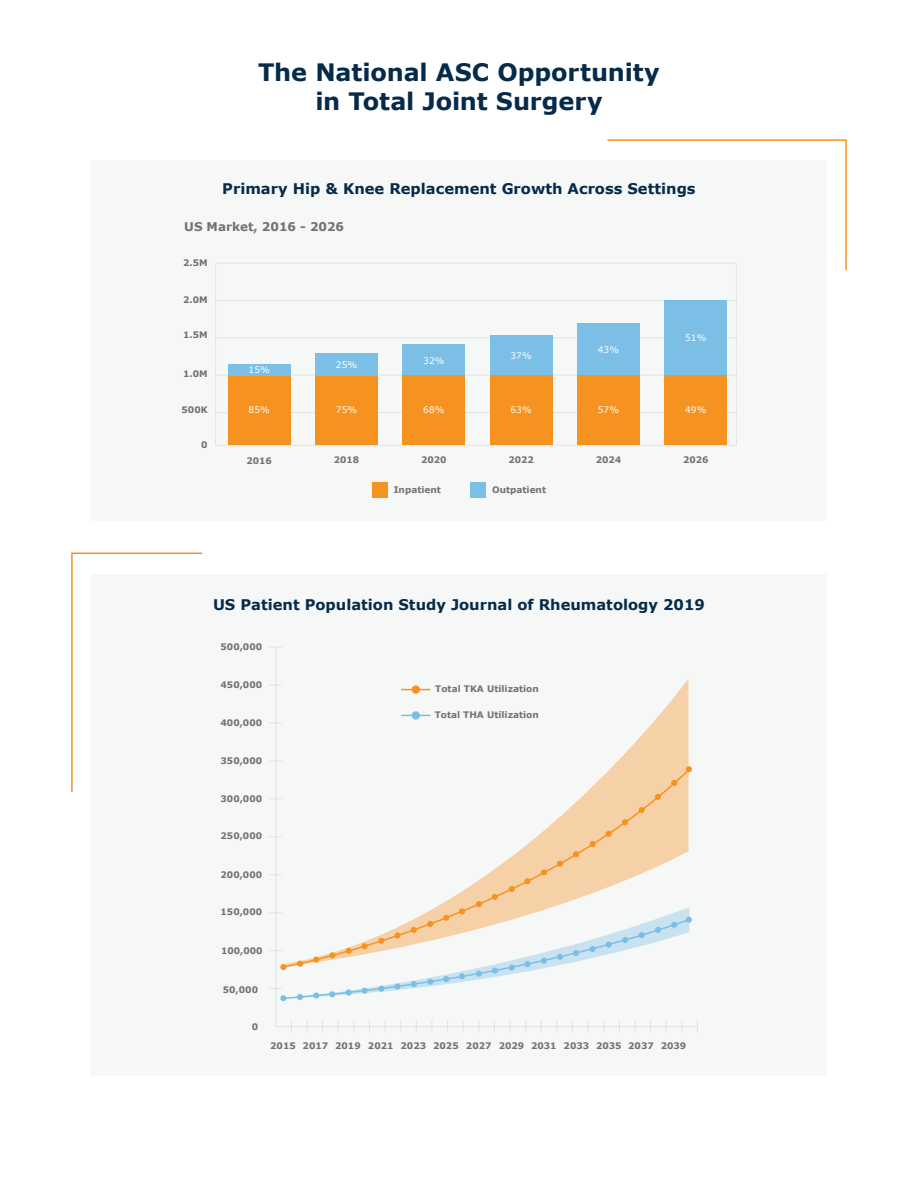
<style>
.page{position:relative;width:918px;height:1188px;background:#fff}
.page>*{position:absolute;margin:0;border:0;box-sizing:border-box;transform-origin:0 0}
.t1{font:700 24px/28.8px "Verdana";letter-spacing:-.005em;color:#062b4a;text-align:center}
.t2{font:700 14.7px "Verdana";color:#062b4a}
.t3{font:700 12px "Verdana";color:#717273}
.t4{font:700 9px "Verdana";color:#717273}
.t5{font:9px "Verdana";color:#fff}
</style>
<div class="page">
<div style="left:91px;top:575px;width:736px;height:501px;background:#f6f8f8"></div>
<div style="left:91px;top:160px;width:736px;height:361px;background:#f6f8f8"></div>
<div style="left:372px;top:482px;width:16px;height:16px;background:#f69220"></div>
<div style="left:470px;top:482px;width:16px;height:16px;background:#7bbfe7"></div>
<svg style="left:215px;top:263px;width:521px;height:183px"></svg>
<div style="left:228px;top:375px;width:62px;height:70px;background:#f69220"></div>
<div style="left:228px;top:364px;width:62px;height:11px;background:#7bbfe7"></div>
<div style="left:315px;top:375px;width:63px;height:70px;background:#f69220"></div>
<div style="left:315px;top:353px;width:63px;height:22px;background:#7bbfe7"></div>
<div style="left:403px;top:375px;width:62px;height:70px;background:#f69220"></div>
<div style="left:403px;top:345px;width:62px;height:30px;background:#7bbfe7"></div>
<div style="left:490px;top:375px;width:62px;height:70px;background:#f69220"></div>
<div style="left:490px;top:336px;width:62px;height:39px;background:#7bbfe7"></div>
<div style="left:577px;top:375px;width:63px;height:70px;background:#f69220"></div>
<div style="left:577px;top:323px;width:63px;height:52px;background:#7bbfe7"></div>
<div style="left:665px;top:375px;width:62px;height:70px;background:#f69220"></div>
<div style="left:665px;top:301px;width:62px;height:74px;background:#7bbfe7"></div>
<hr style="left:736px;top:263px;width:1px;height:182px;background:#c6c5c4">
<svg style="left:275px;top:648px;width:422px;height:379px"></svg>
<svg style="left:270px;top:647px;width:12px;height:1px"></svg>
<svg style="left:270px;top:685px;width:12px;height:1px"></svg>
<svg style="left:270px;top:722px;width:12px;height:2px"></svg>
<svg style="left:270px;top:760px;width:12px;height:2px"></svg>
<svg style="left:270px;top:798px;width:12px;height:1px"></svg>
<svg style="left:291px;top:1020px;width:1px;height:13px"></svg>
<svg style="left:306px;top:1020px;width:2px;height:13px"></svg>
<svg style="left:322px;top:1020px;width:1px;height:13px"></svg>
<svg style="left:338px;top:1020px;width:1px;height:13px"></svg>
<svg style="left:353px;top:1020px;width:1px;height:13px"></svg>
<svg style="left:369px;top:1020px;width:1px;height:13px"></svg>
<svg style="left:384px;top:1020px;width:2px;height:13px"></svg>
<svg style="left:400px;top:1020px;width:1px;height:13px"></svg>
<svg style="left:416px;top:1020px;width:1px;height:13px"></svg>
<svg style="left:431px;top:1020px;width:1px;height:13px"></svg>
<svg style="left:447px;top:1020px;width:1px;height:13px"></svg>
<svg style="left:463px;top:1020px;width:1px;height:13px"></svg>
<svg style="left:478px;top:1020px;width:1px;height:13px"></svg>
<svg style="left:494px;top:1020px;width:1px;height:13px"></svg>
<svg style="left:509px;top:1020px;width:2px;height:12px"></svg>
<svg style="left:525px;top:1020px;width:1px;height:13px"></svg>
<svg style="left:541px;top:1020px;width:1px;height:13px"></svg>
<svg style="left:556px;top:1020px;width:1px;height:13px"></svg>
<svg style="left:572px;top:1020px;width:1px;height:13px"></svg>
<svg style="left:588px;top:1020px;width:1px;height:13px"></svg>
<svg style="left:603px;top:1020px;width:1px;height:13px"></svg>
<svg style="left:619px;top:1020px;width:1px;height:13px"></svg>
<svg style="left:634px;top:1020px;width:2px;height:13px"></svg>
<svg style="left:650px;top:1020px;width:1px;height:13px"></svg>
<svg style="left:666px;top:1020px;width:1px;height:13px"></svg>
<svg style="left:681px;top:1020px;width:1px;height:13px"></svg>
<svg style="left:697px;top:1020px;width:1px;height:13px"></svg>
<svg style="left:282px;top:767px;width:410px;height:64px"></svg>
<svg style="left:401px;top:689px;width:29px;height:1px"></svg>
<div style="left:412px;top:685px;width:8px;height:9px;background:#f69220;border-radius:50%"></div>
<svg style="left:401px;top:715px;width:29px;height:1px"></svg>
<div style="left:412px;top:711px;width:8px;height:9px;background:#7bbfe7;border-radius:50%"></div>
<svg style="left:269px;top:831px;width:423px;height:170px"></svg>
<svg style="left:622px;top:819px;width:6px;height:6px"></svg>
<svg style="left:639px;top:807px;width:6px;height:6px"></svg>
<svg style="left:655px;top:794px;width:6px;height:6px"></svg>
<svg style="left:671px;top:780px;width:6px;height:6px"></svg>
<svg style="left:71px;top:552px;width:132px;height:240px"></svg>
<svg style="left:606px;top:139px;width:241px;height:133px"></svg>
<h1 class="t1" style="left:258px;top:57px;width:403px">The National ASC Opportunity in Total Joint Surgery</h1>
<h2 class="t2" style="left:222px;top:178px;width:475px">Primary Hip &amp; Knee Replacement Growth Across Settings</h2>
<h3 class="t3" style="left:184px;top:219px;width:161px">US Market, 2016 - 2026</h3>
<p class="t4" style="left:183px;top:256px;width:26px">2.5M</p>
<p class="t4" style="left:183px;top:293px;width:26px">2.0M</p>
<p class="t4" style="left:183px;top:328px;width:26px">1.5M</p>
<p class="t4" style="left:183px;top:367px;width:26px">1.0M</p>
<p class="t4" style="left:182px;top:403px;width:28px">500K</p>
<p class="t4" style="left:201px;top:438px;width:8px">0</p>
<p class="t5" style="left:249px;top:364px;width:23px">15%</p>
<p class="t5" style="left:249px;top:403px;width:23px">85%</p>
<p class="t4" style="left:246px;top:454px;width:27px">2016</p>
<p class="t5" style="left:336px;top:359px;width:23px">25%</p>
<p class="t5" style="left:336px;top:403px;width:23px">75%</p>
<p class="t4" style="left:334px;top:454px;width:27px">2018</p>
<p class="t5" style="left:423px;top:355px;width:23px">32%</p>
<p class="t5" style="left:511px;top:350px;width:23px">37%</p>
<p class="t5" style="left:423px;top:403px;width:23px">68%</p>
<p class="t5" style="left:511px;top:403px;width:23px">63%</p>
<p class="t4" style="left:421px;top:454px;width:27px">2020</p>
<p class="t4" style="left:508px;top:454px;width:27px">2022</p>
<p class="t4" style="left:394px;top:483px;width:49px">Inpatient</p>
<p class="t4" style="left:492px;top:483px;width:56px">Outpatient</p>
<p class="t5" style="left:598px;top:343px;width:23px">43%</p>
<p class="t5" style="left:598px;top:403px;width:23px">57%</p>
<p class="t4" style="left:596px;top:454px;width:27px">2024</p>
<p class="t5" style="left:685px;top:331px;width:23px">51%</p>
<p class="t5" style="left:685px;top:403px;width:23px">49%</p>
<p class="t4" style="left:683px;top:454px;width:27px">2026</p>
<h2 class="t2" style="left:213px;top:594px;width:493px">US Patient Population Study Journal of Rheumatology 2019</h2>
<p class="t4" style="left:221px;top:640px;width:43px">500,000</p>
<p class="t4" style="left:221px;top:678px;width:43px">450,000</p>
<p class="t4" style="left:221px;top:716px;width:43px">400,000</p>
<p class="t4" style="left:221px;top:754px;width:43px">350,000</p>
<p class="t4" style="left:221px;top:792px;width:43px">300,000</p>
<p class="t4" style="left:221px;top:830px;width:43px">250,000</p>
<p class="t4" style="left:221px;top:868px;width:43px">200,000</p>
<p class="t4" style="left:221px;top:906px;width:43px">150,000</p>
<p class="t4" style="left:221px;top:944px;width:43px">100,000</p>
<p class="t4" style="left:435px;top:682px;width:105px">Total TKA Utilization</p>
<p class="t4" style="left:435px;top:708px;width:106px">Total THA Utilization</p>
<p class="t4" style="left:223px;top:983px;width:37px">50,000</p>
<p class="t4" style="left:252px;top:1021px;width:8px">0</p>
<p class="t4" style="left:270px;top:1039px;width:60px">2015 2017</p>
<p class="t4" style="left:335px;top:1039px;width:353px">2019 2021 2023 2025 2027 2029 2031 2033 2035 2037 2039</p>
</div>
